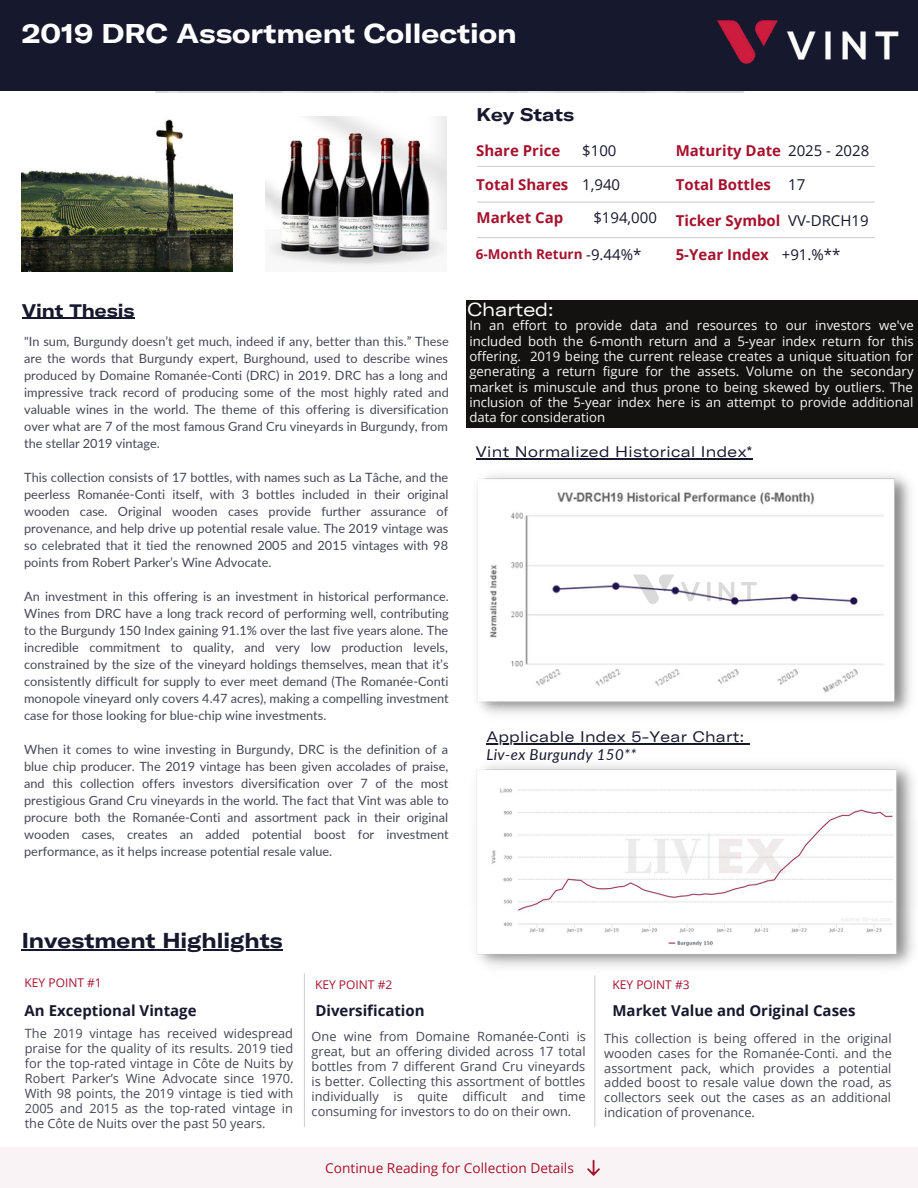
<style>
.page{position:relative;width:918px;height:1188px;background:#fff}
.page>*{position:absolute;margin:0;border:0;box-sizing:border-box;transform-origin:0 0}
.t1{font:700 expanded 27px "GT America";color:#fff}
.t2{font:700 expanded 21px "GT America";color:#16182d}
.t3{font:expanded 18.6px "GT America";color:#fff}
.t4{font:700 expanded 18px "GT America";color:#16182d}
.t5{font:700 15px "Open Sans";color:#a6122d}
.t6{font:700 15px "Open Sans";color:#16182d}
.t7{font:expanded 15px "GT America";letter-spacing:.025em;color:#16182d}
.t8{font:italic 15px "Lato";letter-spacing:.025em;color:#16182d}
.t9{font:15px "Open Sans";color:#16182d}
.t10{font:13.65px "Open Sans";color:#a6122d}
.t11{font:700 13.5px "Open Sans";color:#a6122d}
.t12{font:13.2px/15.3px "Open Sans";color:#f8f8f8;text-align:justify}
.t13{font:12.75px/17px "Lato";color:#454657;text-align:justify}
.t14{font:12.75px/14.9px "Open Sans";color:#454657;text-align:justify}
.t15{font:12px "Open Sans";color:#a6122d}
.s1{font-weight:400;color:#16182d}
.s2{font-weight:400;font-size:15px;color:#16182d}
</style>
<div class="page">
<img style="left:0;top:90px;width:918px;height:2px">
<div style="left:0;top:0;width:918px;height:90px;background:#16182d"></div>
<hr style="left:477px;top:166px;width:398px;height:1px;background:#d0d1d5">
<hr style="left:477px;top:202px;width:398px;height:1px;background:#d0d1d5">
<hr style="left:477px;top:237px;width:398px;height:1px;background:#d0d1d5">
<hr style="left:304px;top:974px;width:1px;height:153px;background:#d0d1d5">
<hr style="left:594px;top:976px;width:1px;height:151px;background:#d0d1d5">
<div style="left:0;top:1148px;width:918px;height:40px;background:#faf3f5"></div>
<svg style="left:587px;top:1160px;width:13px;height:16px"></svg>
<img style="left:22px;top:119px;width:210px;height:153px">
<img style="left:266px;top:117px;width:181px;height:149px">
<img style="left:717px;top:20px;width:182px;height:44px">
<img style="left:476px;top:764px;width:438px;height:213px">
<img style="left:477px;top:475px;width:434px;height:239px">
<img style="left:604px;top:571px;width:181px;height:39px">
<div style="left:467px;top:300px;width:451px;height:128px;background:#141111"></div>
<hr style="left:476px;top:458px;width:277px;height:1px;background:#16182d">
<hr style="left:22px;top:318px;width:113px;height:1px;background:#16182d">
<hr style="left:22px;top:949px;width:261px;height:1px;background:#16182d">
<hr style="left:486px;top:744px;width:258px;height:1px;background:#16182d">
<h1 class="t1" style="left:22px;top:16px;width:497px">2019 DRC Assortment Collection</h1>
<h3 class="t4" style="left:476px;top:103px;width:99px">Key Stats</h3>
<p class="t5" style="left:476px;top:140px;width:86px">Share Price</p>
<p class="t9" style="left:582px;top:140px;width:36px">$100</p>
<p class="t5" style="left:676px;top:140px;width:195px">Maturity Date <span class="s1">2025 - 2028</span></p>
<p class="t5" style="left:476px;top:174px;width:146px">Total Shares <span class="s1">1,940</span></p>
<p class="t5" style="left:676px;top:174px;width:131px">Total Bottles <span class="s1">17</span></p>
<p class="t5" style="left:676px;top:210px;width:194px">Ticker Symbol <span class="s1">VV-DRCH19</span></p>
<p class="t5" style="left:477px;top:207px;width:88px">Market Cap</p>
<p class="t9" style="left:593px;top:207px;width:65px">$194,000</p>
<h3 class="t4" style="left:22px;top:299px;width:114px">Vint Thesis</h3>
<p class="t13" style="left:24px;top:332px;width:426px">"In sum, Burgundy doesn’t get much, indeed if any, better than this.” These are the words that Burgundy expert, Burghound, used to describe wines produced by Domaine Romanée-Conti (DRC) in 2019. DRC has a long and impressive track record of producing some of the most highly rated and valuable wines in the world. The theme of this offering is diversification over what are 7 of the most famous Grand Cru vineyards in Burgundy, from the stellar 2019 vintage.</p>
<p class="t13" style="left:24px;top:468px;width:426px">This collection consists of 17 bottles, with names such as La Tâche, and the peerless Romanée-Conti itself, with 3 bottles included in their original wooden case. Original wooden cases provide further assurance of provenance, and help drive up potential resale value. The 2019 vintage was so celebrated that it tied the renowned 2005 and 2015 vintages with 98 points from Robert Parker’s Wine Advocate.</p>
<p class="t13" style="left:24px;top:587px;width:426px">An investment in this offering is an investment in historical performance.<br>Wines from DRC have a long track record of performing well, contributing to the Burgundy 150 Index gaining 91.1% over the last five years alone. The incredible commitment to quality, and very low production levels, constrained by the size of the vineyard holdings themselves, mean that it’s consistently difficult for supply to ever meet demand (The Romanée-Conti monopole vineyard only covers 4.47 acres), making a compelling investment case for those looking for blue-chip wine investments.</p>
<p class="t13" style="left:24px;top:740px;width:426px">When it comes to wine investing in Burgundy, DRC is the definition of a blue chip producer. The 2019 vintage has been given accolades of praise, and this collection offers investors diversification over 7 of the most prestigious Grand Cru vineyards in the world. The fact that Vint was able to procure both the Romanée-Conti and assortment pack in their original wooden cases, creates an added potential boost for investment performance, as it helps increase potential resale value.</p>
<p class="t11" style="left:476px;top:245px;width:167px">6-Month Return <span class="s2">-9.44%*</span></p>
<h3 class="t3" style="left:467px;top:297px;width:88px">Charted:</h3>
<p class="t5" style="left:676px;top:244px;width:166px">5-Year Index <span class="s1">+91.%**</span></p>
<p class="t12" style="left:469px;top:317px;width:446px">In an effort to provide data and resources to our investors we've included both the 6-month return and a 5-year index return for this offering. 2019 being the current release creates a unique situation for generating a return figure for the assets. Volume on the secondary market is minuscule and thus prone to being skewed by outliers. The inclusion of the 5-year index here is an attempt to provide additional data for consideration</p>
<p class="t7" style="left:476px;top:442px;width:278px">Vint Normalized Historical Index*</p>
<p class="t7" style="left:486px;top:727px;width:259px">Applicable Index 5-Year Chart:</p>
<p class="t8" style="left:486px;top:746px;width:151px">Liv-ex Burgundy 150**</p>
<h2 class="t2" style="left:22px;top:927px;width:263px">Investment Highlights</h2>
<p class="t15" style="left:25px;top:974px;width:79px">KEY POINT #1</p>
<p class="t6" style="left:25px;top:1000px;width:174px">An Exceptional Vintage</p>
<p class="t14" style="left:25px;top:1026px;width:270px">The 2019 vintage has received widespread praise for the quality of its results. 2019 tied for the top-rated vintage in Côte de Nuits by Robert Parker’s Wine Advocate since 1970.<br>With 98 points, the 2019 vintage is tied with 2005 and 2015 as the top-rated vintage in the Côte de Nuits over the past 50 years.</p>
<p class="t15" style="left:315px;top:976px;width:79px">KEY POINT #2</p>
<p class="t6" style="left:315px;top:1000px;width:111px">Diversification</p>
<p class="t14" style="left:312px;top:1029px;width:276px">One wine from Domaine Romanée-Conti is great, but an offering divided across 17 total bottles from 7 different Grand Cru vineyards is better. Collecting this assortment of bottles individually is quite difficult and time consuming for investors to do on their own.</p>
<p class="t10" style="left:325px;top:1158px;width:250px">Continue Reading for Collection Details</p>
<p class="t15" style="left:612px;top:976px;width:79px">KEY POINT #3</p>
<p class="t6" style="left:612px;top:1000px;width:244px">Market Value and Original Cases</p>
<p class="t14" style="left:604px;top:1030px;width:289px">This collection is being offered in the original wooden cases for the Romanée-Conti. and the assortment pack, which provides a potential added boost to resale value down the road, as collectors seek out the cases as an additional indication of provenance.</p>
</div>
